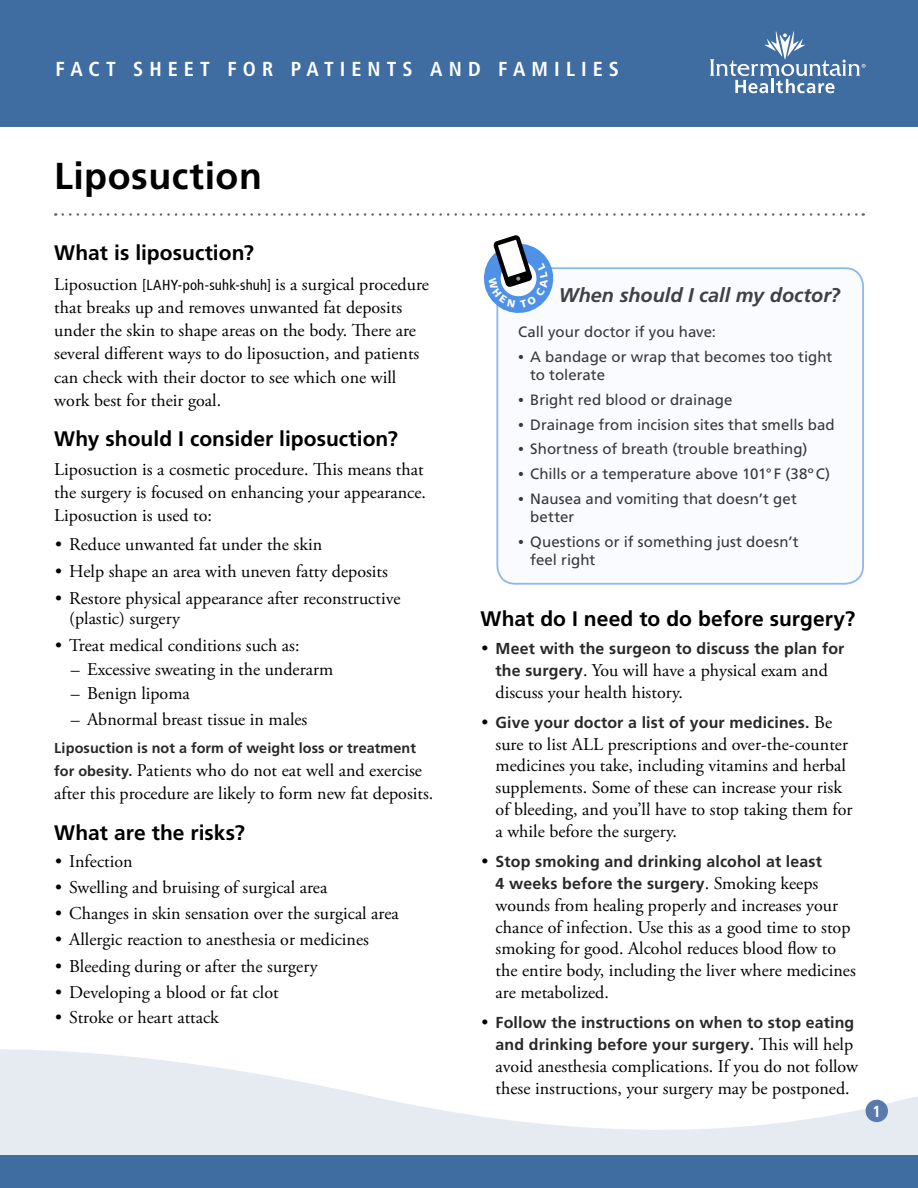
<style>
.page{position:relative;width:918px;height:1188px;background:#fff}
.page>*{position:absolute;margin:0;border:0;box-sizing:border-box;transform-origin:0 0}
.Title__h1{font:700 37.5px "Frutiger LT Std";letter-spacing:.015em;color:#000}
.Level_1__h2{font:700 21px "Frutiger LT Std";color:#000}
.t1{font:700 condensed 20.25px "Frutiger LT Std";letter-spacing:.3em;color:#fff}
.Opening_paragraph{font:italic 700 19.8px "Frutiger LT Std";color:#414042}
.Main__p{font:18px/21.8px "Adobe Garamond Pro";color:#000}
.Page_Number{font:700 condensed 16.2px "Frutiger LT Std";color:#fff}
.t2{font:700 15.9px/22.5px "Frutiger LT Std";letter-spacing:.01em;color:#292829;text-align:right}
.Main_table{font:15px/18px "Frutiger LT Std";letter-spacing:.005em;color:#383839}
.Main__p-2{font:700 14.4px "Frutiger LT Std";letter-spacing:.005em;color:#292829}
.s1{font-family:"Frutiger LT Std";font-stretch:condensed;font-size:14.7px}
.s2{font-family:"Frutiger LT Std";font-weight:700;font-size:14.4px;color:#292829}
.s3{font-family:"Adobe Garamond Pro"}
.s4{font-family:"Adobe Garamond Pro";font-weight:400;font-size:18px;color:#000}
.s5{font-family:"Frutiger LT Std";font-weight:700;font-size:15.9px;color:#292829}
</style>
<div class="page">
<svg style="left:0;top:1049px;width:918px;height:107px;fill:#e6ebf2"></svg>
<div style="left:0;top:1156px;width:918px;height:32px;background:#3f6ca1"></div>
<div style="left:0;top:0;width:918px;height:127px;background:#3f6ca1"></div>
<svg style="left:710px;top:31px;width:156px;height:62px"></svg>
<div style="left:866px;top:1100px;width:22px;height:22px;background:#587bac;border-radius:50%"></div>
<svg style="left:63px;top:213px;width:801px;height:3px"></svg>
<div style="left:497px;top:268px;width:366px;height:316px;background:#f9fbfe;border-radius:18px"></div>
<div style="left:496px;top:267px;width:368px;height:318px;border:2px solid #8cb8ef;border-radius:18px"></div>
<svg style="left:484px;top:235px;width:74px;height:83px"></svg>
<p class="t1" style="left:56px;top:57px;width:565px">FACT SHEET FOR PATIENTS AND FAMILIES</p>
<p class="Title__h1" style="left:54px;top:154px;width:209px">Liposuction</p>
<p class="Level_1__h2" style="left:54px;top:241px;width:201px">What is liposuction?</p>
<p class="Main__p" style="left:54px;top:273px;width:376px;line-height:23.2px">Liposuction <span class="s1">[LAHY-poh-suhk-shuh]</span> is a surgical procedure that breaks up and removes unwanted fat deposits under the skin to shape areas on the body. There are several different ways to do liposuction, and patients can check with their doctor to see which one will work best for their goal.</p>
<p class="Level_1__h2" style="left:54px;top:427px;width:345px">Why should I consider liposuction?</p>
<p class="Main__p" style="left:54px;top:458px;width:373px;line-height:23.2px">Liposuction is a cosmetic procedure. This means that the surgery is focused on enhancing your appearance.<br>Liposuction is used to:</p>
<p class="Main__p" style="left:55px;top:534px;width:269px">• Reduce unwanted fat under the skin</p>
<p class="Main__p" style="left:55px;top:561px;width:334px">• Help shape an area with uneven fatty deposits</p>
<p class="Main__p" style="left:69px;top:589px;width:333px;line-height:19.5px;text-indent:-14px">• Restore physical appearance after reconstructive (plastic) surgery</p>
<p class="Main__p" style="left:55px;top:635px;width:246px">• Treat medical conditions such as:</p>
<p class="Main__p" style="left:71px;top:659px;width:264px">– Excessive sweating in the underarm</p>
<p class="Main__p" style="left:71px;top:683px;width:121px">– Benign lipoma</p>
<p class="Main__p" style="left:71px;top:709px;width:238px">– Abnormal breast tissue in males</p>
<p class="Main__p-2" style="left:54px;top:739px;width:363px">Liposuction is not a form of weight loss or treatment</p>
<p class="Main__p" style="left:54px;top:759px;width:381px;line-height:23.2px"><span class="s2">for obesity.</span> Patients who do not eat well and exercise after this procedure are likely to form new fat deposits.</p>
<p class="Level_1__h2" style="left:54px;top:820px;width:192px">What are the risks?</p>
<p class="Main__p" style="left:55px;top:851px;width:79px">• Infection</p>
<p class="Main__p" style="left:55px;top:877px;width:274px">• Swelling and bruising of surgical area</p>
<p class="Main__p" style="left:55px;top:903px;width:345px">• Changes in skin sensation over the surgical area</p>
<p class="Main__p" style="left:55px;top:929px;width:315px">• Allergic reaction to anesthesia or medicines</p>
<p class="Main__p" style="left:55px;top:956px;width:264px">• Bleeding during or after the surgery</p>
<p class="Main__p" style="left:55px;top:982px;width:225px">• Developing a blood or fat clot</p>
<p class="Main__p" style="left:55px;top:1007px;width:165px">• Stroke or heart attack</p>
<p class="Opening_paragraph" style="left:559px;top:284px;width:283px">When should I call my doctor?</p>
<p class="Main_table" style="left:518px;top:323px;width:199px">Call your doctor if you have:</p>
<p class="Main_table" style="left:530px;top:348px;width:304px;text-indent:-12px"><span class="s3">•</span> A bandage or wrap that becomes too tight to tolerate</p>
<p class="Main_table" style="left:518px;top:391px;width:216px"><span class="s3">•</span> Bright red blood or drainage</p>
<p class="Main_table" style="left:518px;top:416px;width:318px"><span class="s3">•</span> Drainage from incision sites that smells bad</p>
<p class="Main_table" style="left:518px;top:440px;width:291px"><span class="s3">•</span> Shortness of breath (trouble breathing)</p>
<p class="Main_table" style="left:518px;top:465px;width:313px"><span class="s3">•</span> Chills or a temperature above 101°F (38ºC)</p>
<p class="Main_table" style="left:530px;top:490px;width:268px;text-indent:-12px"><span class="s3">•</span> Nausea and vomiting that doesn’t get better</p>
<p class="Main_table" style="left:530px;top:533px;width:270px;text-indent:-12px"><span class="s3">•</span> Questions or if something just doesn’t feel right</p>
<p class="Level_1__h2" style="left:481px;top:606px;width:376px">What do I need to do before surgery?</p>
<p class="t2" style="left:481px;top:637px;width:365px"><span class="s4">•</span> Meet with the surgeon to discuss the plan for</p>
<p class="Main__p" style="left:496px;top:660px;width:334px"><span class="s5">the surgery</span>. You will have a physical exam and discuss your health history.</p>
<p class="t2" style="left:481px;top:711px;width:352px"><span class="s4">•</span> Give your doctor a list of your medicines. <span class="s4">Be</span></p>
<p class="Main__p" style="left:496px;top:734px;width:358px">sure to list ALL prescriptions and over-the-counter medicines you take, including vitamins and herbal supplements. Some of these can increase your risk of bleeding, and you’ll have to stop taking them for a while before the surgery.</p>
<p class="t2" style="left:481px;top:850px;width:342px"><span class="s4">•</span> Stop smoking and drinking alcohol at least<br>4 weeks before the surgery<span class="s4">. Smoking keeps</span></p>
<p class="Main__p" style="left:496px;top:895px;width:362px">wounds from healing properly and increases your chance of infection. Use this as a good time to stop smoking for good. Alcohol reduces blood flow to the entire body, including the liver where medicines are metabolized.</p>
<p class="t2" style="left:481px;top:1011px;width:375px"><span class="s4">•</span> Follow the instructions on when to stop eating and drinking before your surgery. <span class="s4">This will help</span></p>
<p class="Main__p" style="left:496px;top:1056px;width:364px">avoid anesthesia complications. If you do not follow these instructions, your surgery may be postponed.</p>
<p class="Page_Number" style="left:873px;top:1101px;width:10px">1</p>
</div>
